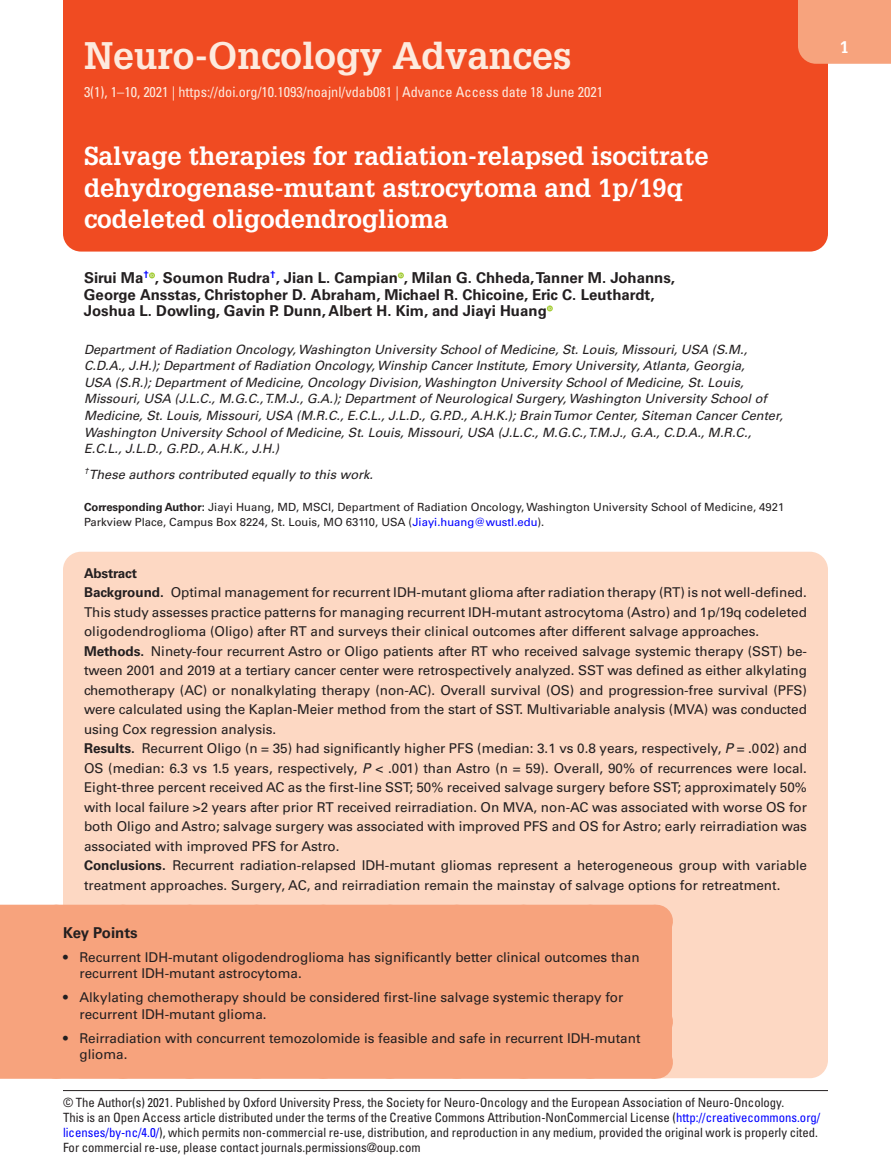
<style>
.page{position:relative;width:891px;height:1175px;background:#fff}
.page>*{position:absolute;margin:0;border:0;box-sizing:border-box;transform-origin:0 0}
.t1{font:700 37.5px "Glypha LT Std";color:#fdeade}
.t2{font:700 25.5px/31.5px "Glypha LT Std";color:#fff}
.t3{font:700 16.5px "Glypha LT Std";color:#fff}
.t4{font:700 15px/16.5px "Univers LT Std";color:#231f20}
.t5{font:condensed 14.25px "Univers LT Std";color:#fdeade}
.t6{font:13.5px/19.5px "Univers LT Std";color:#231f20}
.t7{font:italic 12.75px/16.5px "Univers LT Std";color:#231f20}
.t8{font:condensed 12.75px/15px "Univers LT Std";color:#231f20}
.t9{font:11.25px/15px "Univers LT Std";color:#231f20}
.s1{font-weight:700}
.s2{color:#00f}
.s3{font-style:italic}
</style>
<div class="page">
<div style="left:63px;top:0;width:765px;height:166px;background:#f04b22"></div>
<div style="left:798px;top:0;width:93px;height:64px;background:#f7a37d"></div>
<hr style="left:63px;top:1090px;width:765px;height:1px;background:#231f20">
<div style="left:63px;top:552px;width:765px;height:526px;background:#fdd8c3;border-radius:18px"></div>
<div style="left:0;top:922px;width:672px;height:34px;background:#f7a37d"></div>
<div style="left:0;top:904px;width:656px;height:33px;background:#f7a37d"></div>
<svg style="left:56px;top:904px;width:566px;height:1px"></svg>
<hr style="left:656px;top:904px;width:1px;height:33px;background:#f7a37d">
<div style="left:0;top:938px;width:672px;height:57px;background:#f7a37d"></div>
<div style="left:0;top:979px;width:672px;height:43px;background:#f7a37d"></div>
<div style="left:0;top:1019px;width:672px;height:44px;background:#f7a37d"></div>
<div style="left:0;top:1045px;width:656px;height:33px;background:#f7a37d"></div>
<hr style="left:656px;top:1045px;width:1px;height:33px;background:#f7a37d">
<svg style="left:149px;top:272px;width:6px;height:6px"></svg>
<svg style="left:398px;top:272px;width:6px;height:6px"></svg>
<svg style="left:547px;top:305px;width:6px;height:6px"></svg>
<div style="left:63px;top:166px;width:765px;height:85px;background:#f04b22"></div>
<h1 class="t1" style="left:84px;top:32px;width:489px">Neuro-Oncology Advances</h1>
<p class="t5" style="left:84px;top:83px;width:521px">3(1), 1–10, 2021 | https://doi.org/10.1093/noajnl/vdab081 | Advance Access date 18 June 2021</p>
<h2 class="t2" style="left:84px;top:140px;width:626px">Salvage therapies for radiation-relapsed isocitrate dehydrogenase-mutant astrocytoma and 1p/19q codeleted oligodendroglioma</h2>
<p class="t4" style="left:84px;top:270px;width:593px">Sirui Ma<sup>†</sup> , Soumon Rudra<sup>†</sup>, Jian L. Campian , Milan G. Chheda, Tanner M. Johanns,<br>George Ansstas, Christopher D. Abraham, Michael R. Chicoine, Eric C. Leuthardt,<br>Joshua L. Dowling, Gavin P. Dunn, Albert H. Kim, and Jiayi Huang</p>
<p class="t7" style="left:84px;top:341px;width:700px">Department of Radiation Oncology, Washington University School of Medicine, St. Louis, Missouri, USA (S.M., C.D.A., J.H.); Department of Radiation Oncology, Winship Cancer Institute, Emory University, Atlanta, Georgia,<br>USA (S.R.); Department of Medicine, Oncology Division, Washington University School of Medicine, St. Louis, Missouri, USA (J.L.C., M.G.C., T.M.J., G.A.); Department of Neurological Surgery, Washington University School of Medicine, St. Louis, Missouri, USA (M.R.C., E.C.L., J.L.D., G.P.D., A.H.K.); Brain Tumor Center, Siteman Cancer Center, Washington University School of Medicine, St. Louis, Missouri, USA (J.L.C., M.G.C., T.M.J., G.A., C.D.A., M.R.C., E.C.L., J.L.D., G.P.D., A.H.K., J.H.)</p>
<p class="t7" style="left:84px;top:466px;width:291px"><sup>†</sup>These authors contributed equally to this work.</p>
<p class="t9" style="left:84px;top:499px;width:702px"><span class="s1">Corresponding Author:</span> Jiayi Huang, MD, MSCI, Department of Radiation Oncology, Washington University School of Medicine, 4921<br>Parkview Place, Campus Box 8224, St. Louis, MO 63110, USA (<span class="s2">Jiayi.huang@wustl.edu</span>).</p>
<p class="t6" style="left:84px;top:563px;width:725px"><span class="s1">Abstract<br>Background.</span> Optimal management for recurrent IDH-mutant glioma after radiation therapy (RT) is not well-defined.<br>This study assesses practice patterns for managing recurrent IDH-mutant astrocytoma (Astro) and 1p/19q codeleted oligodendroglioma (Oligo) after RT and surveys their clinical outcomes after different salvage approaches.<br><span class="s1">Methods.</span> Ninety-four recurrent Astro or Oligo patients after RT who received salvage systemic therapy (SST) be&shy;tween 2001 and 2019 at a tertiary cancer center were retrospectively analyzed. SST was defined as either alkylating chemotherapy (AC) or nonalkylating therapy (non-AC). Overall survival (OS) and progression-free survival (PFS) were calculated using the Kaplan-Meier method from the start of SST. Multivariable analysis (MVA) was conducted using Cox regression analysis.<br><span class="s1">Results.</span> Recurrent Oligo (n = 35) had significantly higher PFS (median: 3.1 vs 0.8 years, respectively, <span class="s3">P</span> = .002) and OS (median: 6.3 vs 1.5 years, respectively, <span class="s3">P</span> &lt; .001) than Astro (n = 59). Overall, 90% of recurrences were local.<br>Eight-three percent received AC as the first-line SST; 50% received salvage surgery before SST; approximately 50% with local failure &gt;2 years after prior RT received reirradiation. On MVA, non-AC was associated with worse OS for both Oligo and Astro; salvage surgery was associated with improved PFS and OS for Astro; early reirradiation was associated with improved PFS for Astro.<br><span class="s1">Conclusions.</span> Recurrent radiation-relapsed IDH-mutant gliomas represent a heterogeneous group with variable treatment approaches. Surgery, AC, and reirradiation remain the mainstay of salvage options for retreatment.</p>
<p class="t4" style="left:63px;top:924px;width:76px">Key Points</p>
<p class="t6" style="left:79px;top:948px;width:562px;line-height:16.5px;text-indent:-16px">• Recurrent IDH-mutant oligodendroglioma has significantly better clinical outcomes than recurrent IDH-mutant astrocytoma.</p>
<p class="t6" style="left:79px;top:989px;width:545px;line-height:16.5px;text-indent:-16px">• Alkylating chemotherapy should be considered first-line salvage systemic therapy for recurrent IDH-mutant glioma.</p>
<p class="t6" style="left:79px;top:1029px;width:563px;line-height:16.5px;text-indent:-16px">• Reirradiation with concurrent temozolomide is feasible and safe in recurrent IDH-mutant glioma.</p>
<p class="t8" style="left:63px;top:1095px;width:723px">© The Author(s) 2021. Published by Oxford University Press, the Society for Neuro-Oncology and the European Association of Neuro-Oncology.</p>
<p class="t8" style="left:63px;top:1110px;width:759px">This is an Open Access article distributed under the terms of the Creative Commons Attribution-NonCommercial License (<span class="s2">http://creativecommons.org/ licenses/by-nc/4.0/</span>), which permits non-commercial re-use, distribution, and reproduction in any medium, provided the original work is properly cited.<br>For commercial re-use, please contact journals.permissions@oup.com</p>
<p class="t3" style="left:840px;top:37px;width:11px">1</p>
</div>
